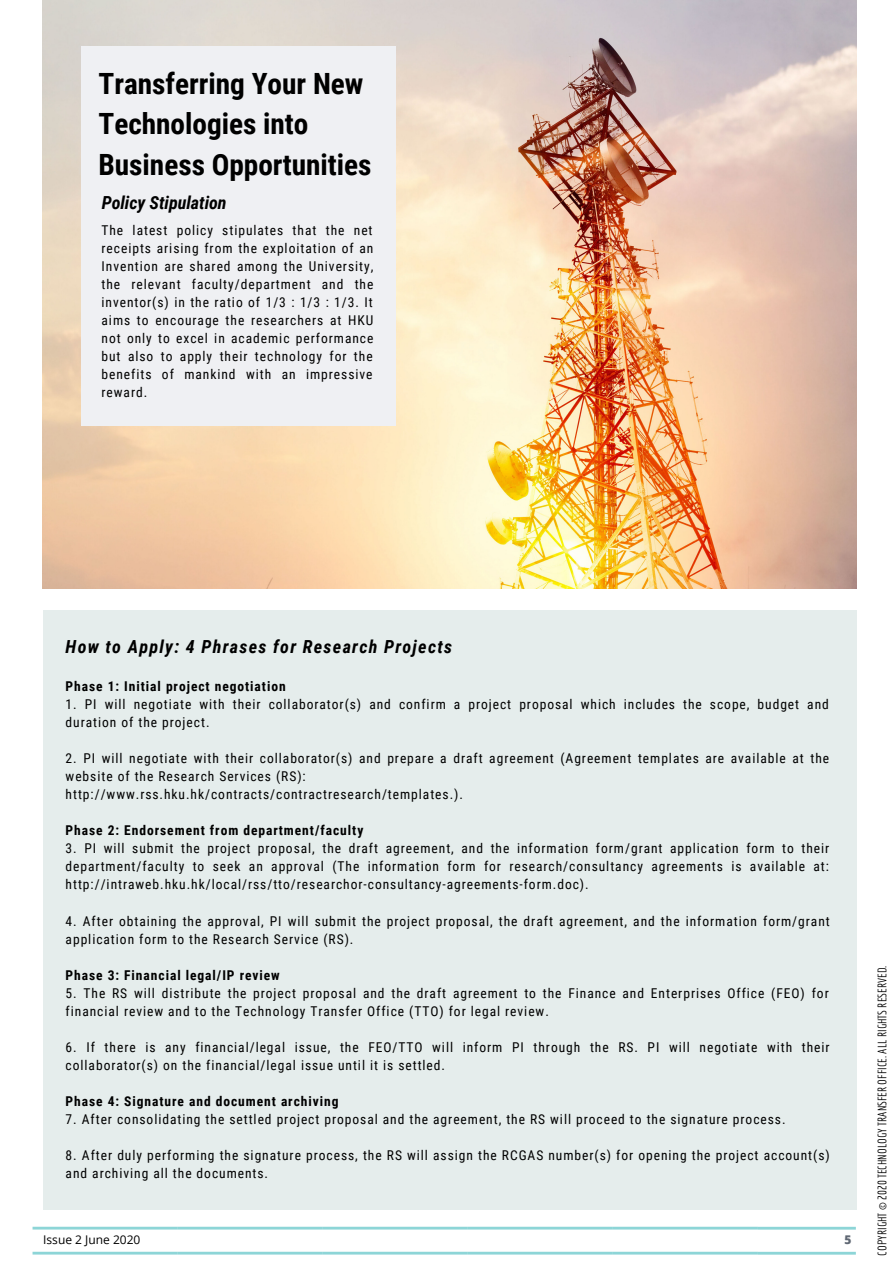
<style>
.page{position:relative;width:894px;height:1264px;background:#fff}
.page>*{position:absolute;margin:0;border:0;box-sizing:border-box;transform-origin:0 0}
.t1{font:700 29.25px/40.5px "Roboto Condensed";color:#000}
.t2{font:italic 700 18px "Roboto Condensed";letter-spacing:.07em;color:#000}
.t3{font:italic 700 18px "Roboto Condensed";color:#000}
.t4{font:13.5px/18px "Roboto Condensed";letter-spacing:.07em;color:#000}
.t5{font:700 13.5px "Roboto Condensed";letter-spacing:.07em;color:#000}
.t6{font:12px "Economica";color:#000}
.t7{font:12px "Open Sans";color:#000}
.t8{font:800 12px "Open Sans";color:#606874}
</style>
<div class="page">
<img style="left:43px;top:0;width:813px;height:588px">
<div style="left:43px;top:610px;width:813px;height:599px;background:#e5edec"></div>
<div style="left:81px;top:46px;width:315px;height:379px;background:#eff0f3"></div>
<svg style="left:33px;top:1226px;width:822px;height:3px;background:#a9dfe0"></svg>
<svg style="left:33px;top:1251px;width:822px;height:3px;background:#aadfe1"></svg>
<h1 class="t1" style="left:98px;top:63px;width:274px">Transferring Your New<br>Technologies into<br>Business Opportunities</h1>
<h2 class="t3" style="left:102px;top:192px;width:126px">Policy Stipulation</h2>
<p class="t4" style="left:101px;top:221px;width:273px;text-align:justify">The latest policy stipulates that the net receipts arising from the exploitation of an Invention are shared among the University, the relevant faculty/department and the inventor(s) in the ratio of 1/3 : 1/3 : 1/3. It aims to encourage the researchers at HKU not only to excel in academic performance but also to apply their technology for the benefits of mankind with an impressive reward.</p>
<h2 class="t2" style="left:66px;top:636px;width:388px">How to Apply: 4 Phrases for Research Projects</h2>
<p class="t5" style="left:66px;top:678px;width:221px">Phase 1: Initial project negotiation</p>
<p class="t4" style="left:66px;top:695px;width:764px">1. PI will negotiate with their collaborator(s) and confirm a project proposal which includes the scope, budget and duration of the project.</p>
<p class="t4" style="left:66px;top:749px;width:764px">2. PI will negotiate with their collaborator(s) and prepare a draft agreement (Agreement templates are available at the website of the Research Services (RS):<br>http://www.rss.hku.hk/contracts/contractresearch/templates.).</p>
<p class="t5" style="left:66px;top:822px;width:299px">Phase 2: Endorsement from department/faculty</p>
<p class="t4" style="left:66px;top:839px;width:765px;text-align:justify">3. PI will submit the project proposal, the draft agreement, and the information form/grant application form to their department/faculty to seek an approval (The information form for research/consultancy agreements is available at: http://intraweb.hku.hk/local/rss/tto/researchor-consultancy-agreements-form.doc).</p>
<p class="t4" style="left:66px;top:911px;width:765px">4. After obtaining the approval, PI will submit the project proposal, the draft agreement, and the information form/grant application form to the Research Service (RS).</p>
<p class="t5" style="left:66px;top:967px;width:216px">Phase 3: Financial legal/IP review</p>
<p class="t4" style="left:66px;top:983px;width:764px">5. The RS will distribute the project proposal and the draft agreement to the Finance and Enterprises Office (FEO) for financial review and to the Technology Transfer Office (TTO) for legal review.</p>
<p class="t4" style="left:66px;top:1038px;width:765px">6. If there is any financial/legal issue, the FEO/TTO will inform PI through the RS. PI will negotiate with their collaborator(s) on the financial/legal issue until it is settled.</p>
<p class="t5" style="left:66px;top:1093px;width:274px">Phase 4: Signature and document archiving</p>
<p class="t4" style="left:66px;top:1110px;width:721px">7. After consolidating the settled project proposal and the agreement, the RS will proceed to the signature process.</p>
<p class="t4" style="left:66px;top:1146px;width:765px">8. After duly performing the signature process, the RS will assign the RCGAS number(s) for opening the project account(s) and archiving all the documents.</p>
<p class="t7" style="left:43px;top:1230px;width:99px">Issue 2 June 2020</p>
<p class="t8" style="left:844px;top:1230px;width:9px">5</p>
<p class="t6" style="left:874px;top:1255px;width:292px;rotate:-90deg">COPYRIGHT © 2020 TECHNOLOGY TRANSFER OFFICE. ALL RIGHTS RESERVED.</p>
</div>
